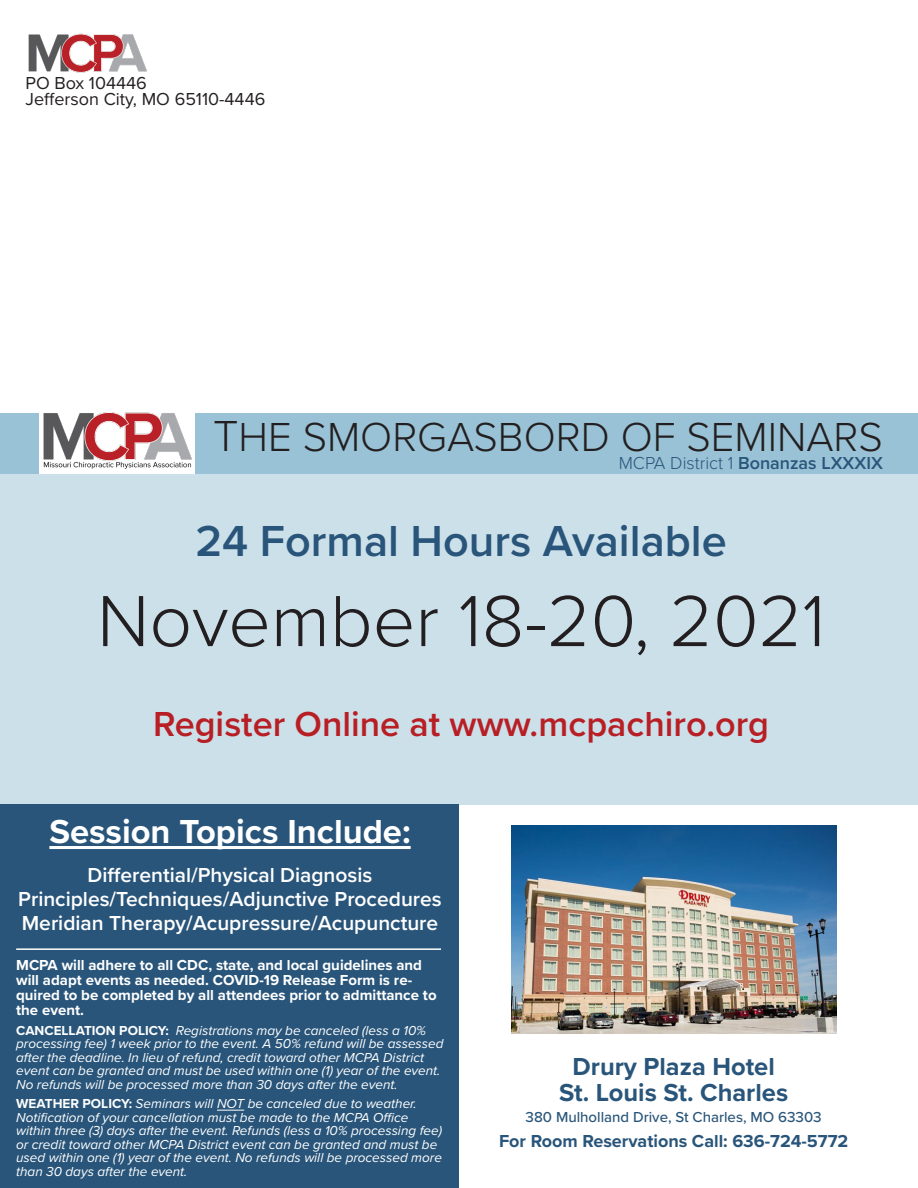
<style>
.page{position:relative;width:918px;height:1188px;background:#fff}
.page>*{position:absolute;margin:0;border:0;box-sizing:border-box;transform-origin:0 0}
.t1{font:300 75px "Proxima Nova";color:#231f20}
.t2{font:600 45px "Proxima Nova";color:#29557a}
.t3{font:300 42px "Proxima Nova";color:#231f20}
.t4{font:600 36px "Proxima Nova";color:#b81f25}
.t5{font:700 34.5px "Proxima Nova";color:#fff}
.t6{font:700 25.5px "Proxima Nova";color:#29557a}
.Journal_-_Bullets{font:600 21px "Proxima Nova";color:#fff}
.t7{font:18px "Proxima Nova";color:#231f20}
.t8{font:700 18px "Proxima Nova";color:#29557a}
.t9{font:600 18px "Proxima Nova";color:#29557a}
.t10{font:700 15px/15px "Proxima Nova";color:#fff}
.t11{font:500 15px "Proxima Nova";color:#29557a}
.t12{font:italic 13.5px/13.5px "Proxima Nova";color:#fff}
.s1{font-size:45px}
.s2{font-weight:300}
.s3{font-weight:700;font-style:normal}
</style>
<div class="page">
<div style="left:0;top:473px;width:918px;height:332px;background:#cce0ea"></div>
<div style="left:0;top:805px;width:459px;height:383px;background:#29557a"></div>
<img style="left:28px;top:33px;width:119px;height:40px">
<div style="left:0;top:413px;width:918px;height:60px;background:#99c2d6"></div>
<div style="left:39px;top:406px;width:156px;height:67px;background:#fff"></div>
<img style="left:43px;top:412px;width:148px;height:57px">
<hr style="left:49px;top:846px;width:362px;height:3px;background:#fff">
<hr style="left:16px;top:948px;width:425px;height:2px;background:#fff">
<svg style="left:217px;top:1110px;width:27px;height:1px"></svg>
<img style="left:511px;top:826px;width:325px;height:208px">
<p class="t7" style="left:26px;top:69px;width:123px">PO Box 104446</p>
<p class="t7" style="left:26px;top:86px;width:241px">Jefferson City, MO 65110-4446</p>
<p class="t3" style="left:213px;top:406px;width:671px"><span class="s1">T</span>HE SMORGASBORD OF SEMINARS</p>
<p class="t9" style="left:619px;top:450px;width:266px"><span class="s2">MCPA District 1</span> Bonanzas LXXXIX</p>
<p class="t2" style="left:195px;top:508px;width:533px">24 Formal Hours Available</p>
<p class="t1" style="left:97px;top:565px;width:730px">November 18-20, 2021</p>
<p class="t4" style="left:153px;top:697px;width:617px">Register Online at www.mcpachiro.org</p>
<p class="t5" style="left:49px;top:805px;width:363px">Session Topics Include:</p>
<p class="Journal_-_Bullets" style="left:88px;top:859px;width:286px">Differential/Physical Diagnosis</p>
<p class="Journal_-_Bullets" style="left:18px;top:883px;width:425px">Principles/Techniques/Adjunctive Procedures</p>
<p class="Journal_-_Bullets" style="left:22px;top:907px;width:418px">Meridian Therapy/Acupressure/Acupuncture</p>
<p class="t10" style="left:16px;top:957px;width:422px">MCPA will adhere to all CDC, state, and local guidelines and will adapt events as needed. COVID-19 Release Form is re&shy;quired to be completed by all attendees prior to admittance to the event.</p>
<p class="t12" style="left:16px;top:1023px;width:429px"><span class="s3">CANCELLATION POLICY:</span> Registrations may be canceled (less a 10% processing fee) 1 week prior to the event. A 50% refund will be assessed after the deadline. In lieu of refund, credit toward other MCPA District event can be granted and must be used within one (1) year of the event.<br>No refunds will be processed more than 30 days after the event.</p>
<p class="t12" style="left:16px;top:1096px;width:427px"><span class="s3">WEATHER POLICY:</span> Seminars will NOT be canceled due to weather.<br>Notification of your cancellation must be made to the MCPA Office within three (3) days after the event. Refunds (less a 10% processing fee) or credit toward other MCPA District event can be granted and must be used within one (1) year of the event. No refunds will be processed more than 30 days after the event.</p>
<p class="t6" style="left:573px;top:1048px;width:204px">Drury Plaza Hotel</p>
<p class="t6" style="left:559px;top:1073px;width:231px">St. Louis St. Charles</p>
<p class="t11" style="left:526px;top:1106px;width:298px">380 Mulholland Drive, St Charles, MO 63303</p>
<p class="t8" style="left:499px;top:1128px;width:351px">For Room Reservations Call: 636-724-5772</p>
</div>
